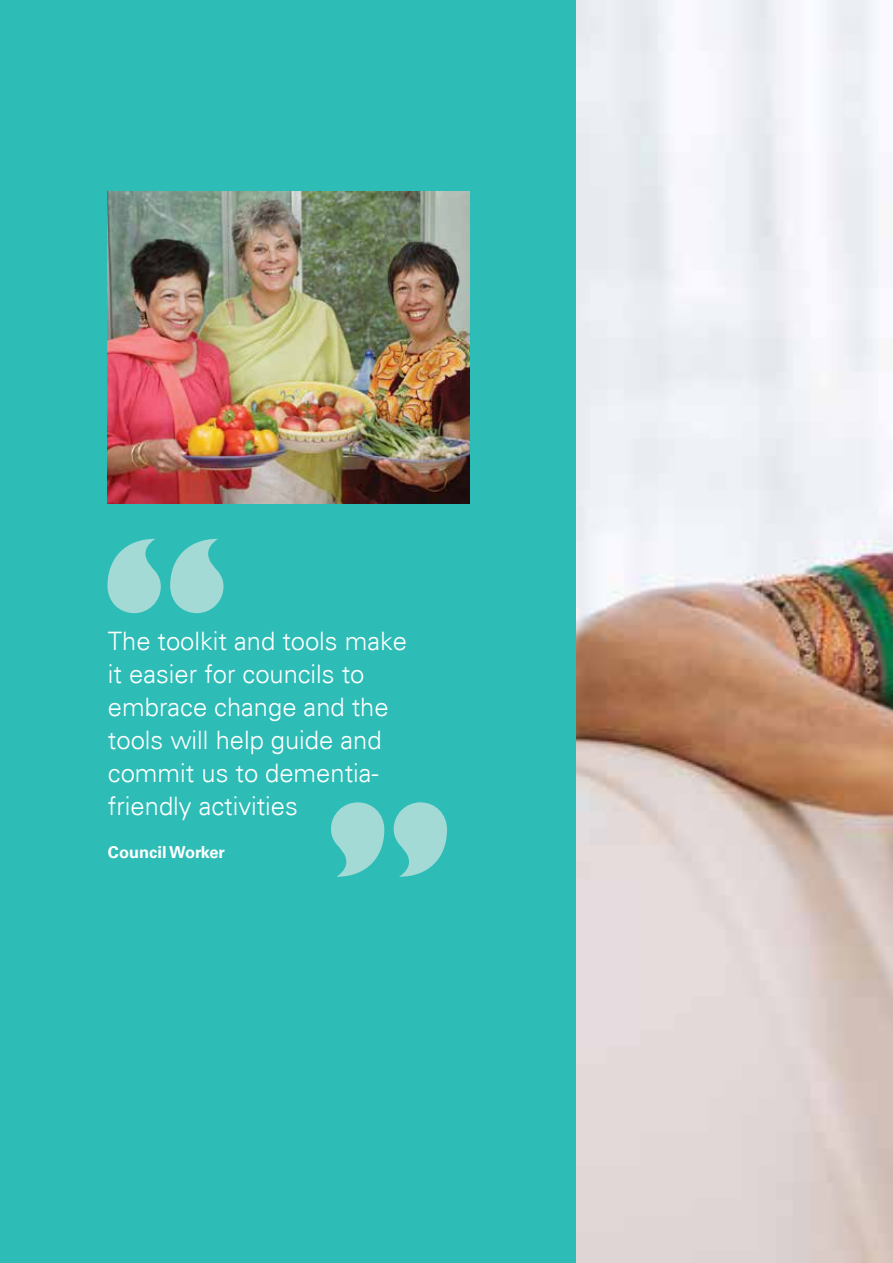
<style>
.page{position:relative;width:893px;height:1263px;background:#2dbcb6}
.page>*{position:absolute;margin:0;border:0;box-sizing:border-box;transform-origin:0 0}
.t1{font:900 202.2px "Augustus";color:#a3dad6}
.t2{font:300 25.5px/33px "Univers";color:#fff}
.t3{font:700 16.5px "Univers LT Std";color:#fff}
</style>
<div class="page">
<img style="left:576px;top:1px;width:317px;height:1262px">
<img style="left:108px;top:191px;width:362px;height:312px">
<h1 class="t1" style="left:97px;top:495px;width:138px">“</h1>
<p class="t2" style="left:108px;top:625px;width:301px">The toolkit and tools make it easier for councils to embrace change and the tools will help guide and commit us to dementia&shy;friendly activities</p>
<p class="t3" style="left:108px;top:843px;width:119px">Council Worker</p>
<h1 class="t1" style="left:457px;top:921px;width:138px;rotate:-180deg">“</h1>
</div>
